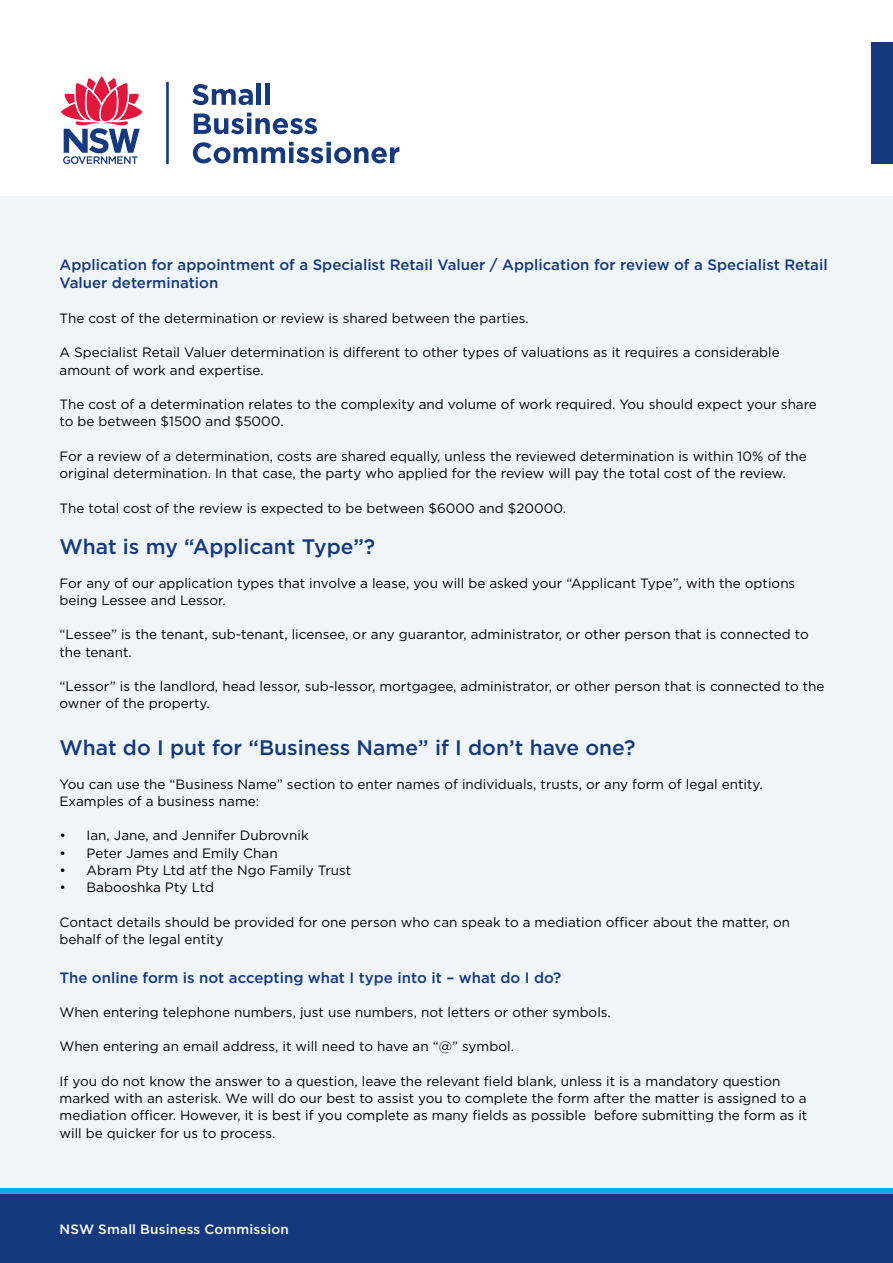
<style>
.page{position:relative;width:893px;height:1263px;background:#fff}
.page>*{position:absolute;margin:0;border:0;box-sizing:border-box;transform-origin:0 0}
.t1{font:500 21px "Gotham";color:#15397f}
.t2{font:500 15px/18px "Gotham";color:#15397f}
.t3{font:13.5px/17.2px "Gotham";color:#000}
.t4{font:500 13.5px "Gotham";letter-spacing:.015em;color:#fff}
</style>
<div class="page">
<div style="left:0;top:196px;width:893px;height:997px;background:#f0f5fa"></div>
<div style="left:0;top:1188px;width:893px;height:75px;background:#15397f"></div>
<div style="left:0;top:1188px;width:893px;height:5px;background:#0baae2"></div>
<svg style="left:61px;top:76px;width:82px;height:88px"></svg>
<svg style="left:192px;top:84px;width:61px;height:21px"></svg>
<hr style="left:257px;top:83px;width:4px;height:22px;background:#15397f">
<div style="left:265px;top:83px;width:5px;height:22px;background:#15397f"></div>
<svg style="left:194px;top:113px;width:123px;height:21px"></svg>
<svg style="left:193px;top:142px;width:206px;height:21px"></svg>
<hr style="left:166px;top:82px;width:3px;height:82px;background:#15397f">
<div style="left:872px;top:43px;width:21px;height:121px;background:#15397f"></div>
<p class="t2" style="left:60px;top:255px;width:770px">Application for appointment of a Specialist Retail Valuer / Application for review of a Specialist Retail<br>Valuer determination</p>
<p class="t3" style="left:60px;top:309px;width:471px">The cost of the determination or review is shared between the parties.</p>
<p class="t3" style="left:60px;top:344px;width:722px">A Specialist Retail Valuer determination is different to other types of valuations as it requires a considerable amount of work and expertise.</p>
<p class="t3" style="left:60px;top:395px;width:759px">The cost of a determination relates to the complexity and volume of work required. You should expect your share to be between $1500 and $5000.</p>
<p class="t3" style="left:60px;top:447px;width:749px">For a review of a determination, costs are shared equally, unless the reviewed determination is within 10% of the original determination. In that case, the party who applied for the review will pay the total cost of the review.</p>
<p class="t3" style="left:60px;top:499px;width:508px">The total cost of the review is expected to be between $6000 and $20000.</p>
<h1 class="t1" style="left:60px;top:533px;width:317px">What is my “Applicant Type”?</h1>
<p class="t3" style="left:60px;top:574px;width:737px">For any of our application types that involve a lease, you will be asked your “Applicant Type”, with the options being Lessee and Lessor.</p>
<p class="t3" style="left:60px;top:626px;width:751px">“Lessee” is the tenant, sub-tenant, licensee, or any guarantor, administrator, or other person that is connected to the tenant.</p>
<p class="t3" style="left:60px;top:677px;width:767px">“Lessor” is the landlord, head lessor, sub-lessor, mortgagee, administrator, or other person that is connected to the owner of the property.</p>
<h1 class="t1" style="left:60px;top:734px;width:577px">What do I put for “Business Name” if I don’t have one?</h1>
<p class="t3" style="left:60px;top:775px;width:705px">You can use the “Business Name” section to enter names of individuals, trusts, or any form of legal entity.<br>Examples of a business name:</p>
<p class="t3" style="left:60px;top:827px;width:251px">• Ian, Jane, and Jennifer Dubrovnik</p>
<p class="t3" style="left:60px;top:844px;width:220px">• Peter James and Emily Chan</p>
<p class="t3" style="left:60px;top:861px;width:293px">• Abram Pty Ltd atf the Ngo Family Trust</p>
<p class="t3" style="left:60px;top:878px;width:156px">• Babooshka Pty Ltd</p>
<p class="t3" style="left:60px;top:913px;width:732px">Contact details should be provided for one person who can speak to a mediation officer about the matter, on behalf of the legal entity</p>
<p class="t2" style="left:60px;top:969px;width:503px">The online form is not accepting what I type into it – what do I do?</p>
<p class="t3" style="left:60px;top:1003px;width:553px">When entering telephone numbers, just use numbers, not letters or other symbols.</p>
<p class="t3" style="left:60px;top:1038px;width:456px">When entering an email address, it will need to have an “@” symbol.</p>
<p class="t3" style="left:60px;top:1072px;width:749px">If you do not know the answer to a question, leave the relevant field blank, unless it is a mandatory question marked with an asterisk. We will do our best to assist you to complete the form after the matter is assigned to a mediation officer. However, it is best if you complete as many fields as possible before submitting the form as it will be quicker for us to process.</p>
<p class="t4" style="left:60px;top:1220px;width:231px">NSW Small Business Commission</p>
</div>
